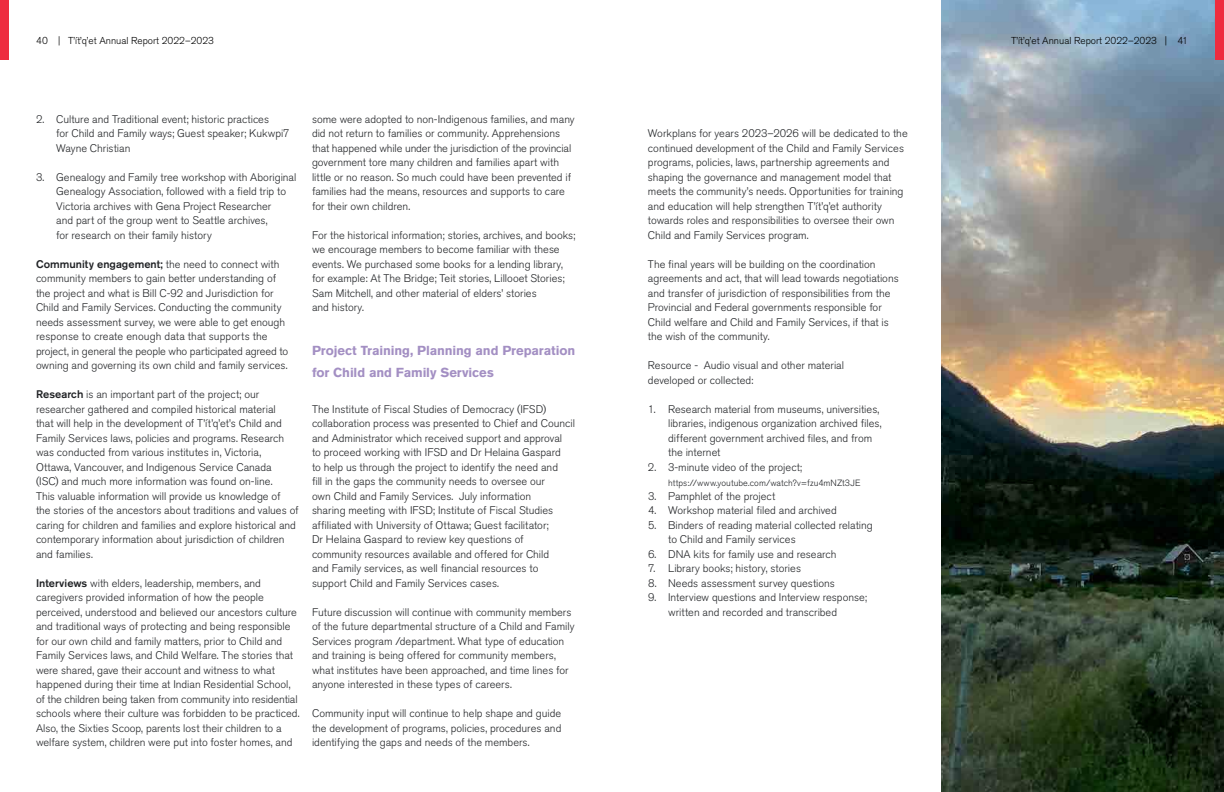
<style>
.page{position:relative;width:1224px;height:792px;background:#fff}
.page>*{position:absolute;margin:0;border:0;box-sizing:border-box;transform-origin:0 0}
.t1{font:700 13px/22px "Akzidenz Grotesk Pro";letter-spacing:-.005em;color:#a38fc3}
.t2{font:300 11px/14.5px "Akzidenz Grotesk Pro";color:#212326}
.t3{font:300 10px "Akzidenz Grotesk Pro";color:#000}
.t4{font:300 9px "Akzidenz Grotesk Pro";letter-spacing:.01em;color:#212326}
.s1{font-weight:500}
</style>
<div class="page">
<img style="left:942px;top:0;width:282px;height:792px">
<div style="left:1215px;top:0;width:9px;height:59px;background:#ee2c3f"></div>
<div style="left:0;top:0;width:9px;height:59px;background:#ee2c3f"></div>
<p class="t3" style="left:36px;top:34px;width:180px">40 | T’ít’q’et Annual Report 2022–2023</p>
<p class="t3" style="left:1011px;top:34px;width:178px">T’ít’q’et Annual Report 2022–2023 | 41</p>
<p class="t2" style="left:56px;top:112px;width:235px;text-indent:-20px">2. Culture and Traditional event; historic practices<br>for Child and Family ways; Guest speaker; Kukwpi7<br>Wayne Christian</p>
<p class="t2" style="left:56px;top:170px;width:242px;text-indent:-20px">3. Genealogy and Family tree workshop with Aboriginal Genealogy Association, followed with a field trip to Victoria archives with Gena Project Researcher<br>and part of the group went to Seattle archives,<br>for research on their family history</p>
<p class="t2" style="left:36px;top:257px;width:254px"><span class="s1">Community engagement;</span> the need to connect with community members to gain better understanding of the project and what is Bill C-92 and Jurisdiction for Child and Family Services. Conducting the community needs assessment survey, we were able to get enough response to create enough data that supports the project, in general the people who participated agreed to owning and governing its own child and family services.</p>
<p class="t2" style="left:36px;top:387px;width:264px"><span class="s1">Research</span> is an important part of the project; our researcher gathered and compiled historical material<br>that will help in the development of T’ít’q’et’s Child and Family Services laws, policies and programs. Research was conducted from various institutes in, Victoria, Ottawa, Vancouver, and Indigenous Service Canada<br>(ISC) and much more information was found on-line.<br>This valuable information will provide us knowledge of<br>the stories of the ancestors about traditions and values of caring for children and families and explore historical and contemporary information about jurisdiction of children and families.</p>
<p class="t2" style="left:36px;top:576px;width:265px"><span class="s1">Interviews</span> with elders, leadership, members, and caregivers provided information of how the people perceived, understood and believed our ancestors culture and traditional ways of protecting and being responsible for our own child and family matters, prior to Child and Family Services laws, and Child Welfare. The stories that were shared, gave their account and witness to what happened during their time at Indian Residential School, of the children being taken from community into residential schools where their culture was forbidden to be practiced.<br>Also, the Sixties Scoop, parents lost their children to a welfare system, children were put into foster homes, and</p>
<p class="t2" style="left:312px;top:112px;width:264px">some were adopted to non-Indigenous families, and many did not return to families or community. Apprehensions that happened while under the jurisdiction of the provincial government tore many children and families apart with little or no reason. So much could have been prevented if families had the means, resources and supports to care for their own children.</p>
<p class="t2" style="left:312px;top:228px;width:265px">For the historical information; stories, archives, and books; we encourage members to become familiar with these events. We purchased some books for a lending library, for example: At The Bridge; Teit stories, Lillooet Stories; Sam Mitchell, and other material of elders’ stories<br>and history.</p>
<p class="t1" style="left:312px;top:339px;width:265px">Project Training, Planning and Preparation for Child and Family Services</p>
<p class="t2" style="left:312px;top:402px;width:265px">The Institute of Fiscal Studies of Democracy (IFSD) collaboration process was presented to Chief and Council and Administrator which received support and approval<br>to proceed working with IFSD and Dr Helaina Gaspard<br>to help us through the project to identify the need and<br>fill in the gaps the community needs to oversee our<br>own Child and Family Services. July information<br>sharing meeting with IFSD; Institute of Fiscal Studies affiliated with University of Ottawa; Guest facilitator;<br>Dr Helaina Gaspard to review key questions of community resources available and offered for Child<br>and Family services, as well financial resources to support Child and Family Services cases.</p>
<p class="t2" style="left:312px;top:605px;width:264px">Future discussion will continue with community members of the future departmental structure of a Child and Family Services program /department. What type of education and training is being offered for community members, what institutes have been approached, and time lines for anyone interested in these types of careers.</p>
<p class="t2" style="left:312px;top:706px;width:251px;text-align:justify">Community input will continue to help shape and guide the development of programs, policies, procedures and identifying the gaps and needs of the members.</p>
<p class="t2" style="left:648px;top:126px;width:261px">Workplans for years 2023–2026 will be dedicated to the continued development of the Child and Family Services programs, policies, laws, partnership agreements and shaping the governance and management model that meets the community’s needs. Opportunities for training and education will help strengthen T’ít’q’et authority towards roles and responsibilities to oversee their own Child and Family Services program.</p>
<p class="t2" style="left:648px;top:257px;width:252px">The final years will be building on the coordination agreements and act, that will lead towards negotiations and transfer of jurisdiction of responsibilities from the Provincial and Federal governments responsible for Child welfare and Child and Family Services, if that is the wish of the community.</p>
<p class="t2" style="left:648px;top:358px;width:198px">Resource - Audio visual and other material developed or collected:</p>
<p class="t2" style="left:668px;top:402px;width:215px;text-indent:-20px">1. Research material from museums, universities, libraries, indigenous organization archived files, different government archived files, and from the internet</p>
<p class="t2" style="left:648px;top:460px;width:156px">2. 3-minute video of the project;</p>
<p class="t4" style="left:668px;top:477px;width:194px">https://www.youtube.com/watch?v=fzu4mNZt3JE</p>
<p class="t2" style="left:648px;top:489px;width:129px">3. Pamphlet of the project</p>
<p class="t2" style="left:648px;top:503px;width:190px">4. Workshop material filed and archived</p>
<p class="t2" style="left:668px;top:518px;width:206px;text-indent:-20px">5. Binders of reading material collected relating to Child and Family services</p>
<p class="t2" style="left:648px;top:547px;width:190px">6. DNA kits for family use and research</p>
<p class="t2" style="left:648px;top:561px;width:155px">7. Library books; history, stories</p>
<p class="t2" style="left:648px;top:576px;width:188px">8. Needs assessment survey questions</p>
<p class="t2" style="left:668px;top:590px;width:200px;text-indent:-20px">9. Interview questions and Interview response; written and recorded and transcribed</p>
</div>
